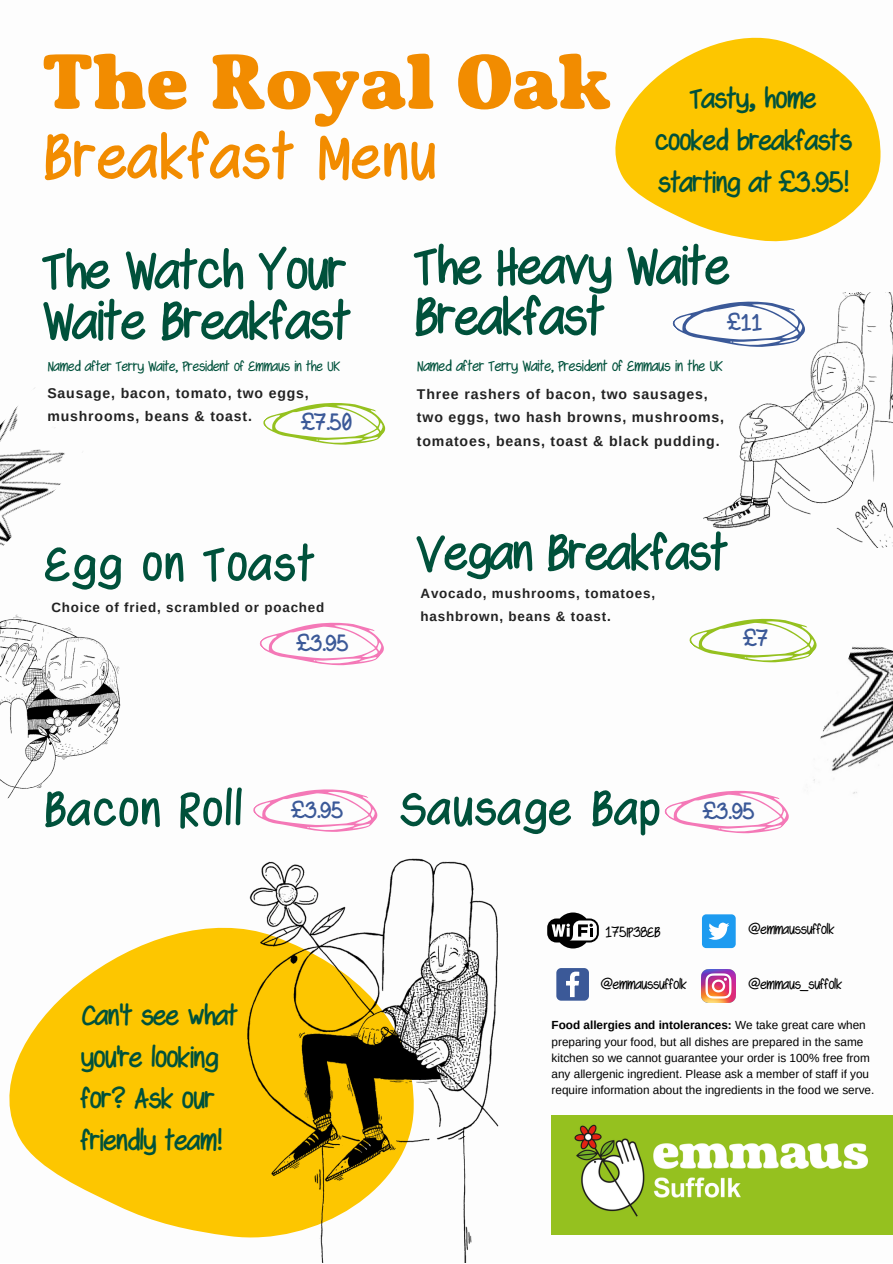
<style>
.page{position:relative;width:893px;height:1264px;background:#fff}
.page>*{position:absolute;margin:0;border:0;box-sizing:border-box;transform-origin:0 0}
.t1{font:78.75px "Emmaus Yeast";letter-spacing:.005em;color:#f28c00}
.t2{font:700 66.3px "Swagger";letter-spacing:.045em;color:#f28c00}
.t3{font:700 55.8px/50.6px "Swagger";color:#00513b}
.t4{font:700 53.1px "Swagger";color:#00513b}
.t5{font:700 51.3px "Swagger";letter-spacing:.06em;color:#00513b}
.t6{font:700 30.3px/41.5px "Swagger";color:#00513b;text-align:center}
.t7{font:700 24.15px "Swagger";color:#3b5998}
.t8{font:16.05px "Swagger";color:#00513b}
.t9{font:15.3px "Swagger";color:#000}
.t10{font:15.3px "Swagger";color:#00513b}
.t11{font:700 14.1px/23.5px "Arimo";letter-spacing:.06em;color:#222}
.t12{font:700 13.5px/22.4px "Arimo";letter-spacing:.06em;color:#222}
.t13{font:700 13.35px "Arimo";letter-spacing:.06em;color:#222}
.t14{font:11.7px/16.2px "Arimo";color:#000}
.s1{font-size:51.3px;color:#00513b}
.s2{font-weight:700}
</style>
<div class="page">
<img style="left:0;top:614px;width:121px;height:185px">
<img style="left:552px;top:1115px;width:340px;height:119px">
<img style="left:703px;top:302px;width:189px;height:245px">
<svg style="left:615px;top:37px;width:277px;height:265px;fill:#fdc600"></svg>
<svg style="left:9px;top:931px;width:178px;height:298px;fill:#fdc600"></svg>
<img style="left:187px;top:858px;width:312px;height:404px">
<svg style="left:263px;top:402px;width:123px;height:43px"></svg>
<svg style="left:670px;top:254px;width:141px;height:142px"></svg>
<svg style="left:259px;top:622px;width:125px;height:44px"></svg>
<svg style="left:689px;top:618px;width:124px;height:45px"></svg>
<svg style="left:251px;top:789px;width:133px;height:88px"></svg>
<svg style="left:664px;top:790px;width:125px;height:44px"></svg>
<img style="left:800px;top:637px;width:92px;height:157px">
<img style="left:0;top:388px;width:83px;height:158px">
<div style="left:702px;top:914px;width:33px;height:34px;background:#1d9bf0;border-radius:4px"></div>
<svg style="left:708px;top:922px;width:21px;height:17px"></svg>
<svg style="left:547px;top:912px;width:51px;height:36px"></svg>
<svg style="left:556px;top:968px;width:33px;height:32px"></svg>
<img style="left:701px;top:969px;width:34px;height:33px">
<h1 class="t1" style="left:43px;top:35px;width:569px">The Royal Oak</h1>
<h2 class="t2" style="left:44px;top:123px;width:391px">Breakfast Menu</h2>
<h3 class="t6" style="left:654px;top:79px;width:198px">Tasty, home cooked breakfasts starting at £3.95!</h3>
<h3 class="t3" style="left:43px;top:246px;width:308px">The Watch Your<br>Waite Breakfast</h3>
<h3 class="t10" style="left:47px;top:359px;width:294px">Named after Terry Waite, President of Emmaus in the UK</h3>
<p class="t11" style="left:47px;top:381px;width:263px">Sausage, bacon, tomato, two eggs, mushrooms, beans &amp; toast.</p>
<h3 class="t7" style="left:302px;top:410px;width:50px">£7.50</h3>
<h3 class="t5" style="left:45px;top:537px;width:269px">Egg on Toast</h3>
<p class="t13" style="left:51px;top:599px;width:274px">Choice of fried, scrambled or poached</p>
<h3 class="t3" style="left:414px;top:242px;width:315px">The Heavy Waite<br>Breakfast</h3>
<h3 class="t7" style="left:728px;top:310px;width:34px">£11</h3>
<h3 class="t8" style="left:417px;top:357px;width:307px">Named after Terry Waite, President of Emmaus in the UK</h3>
<p class="t11" style="left:417px;top:382px;width:309px">Three rashers of bacon, two sausages, two eggs, two hash browns, mushrooms, tomatoes, beans, toast &amp; black pudding.</p>
<h3 class="t4" style="left:416px;top:525px;width:312px">Vegan Breakfast</h3>
<p class="t12" style="left:420px;top:582px;width:236px">Avocado, mushrooms, tomatoes, hashbrown, beans &amp; toast.</p>
<h3 class="t7" style="left:297px;top:630px;width:51px">£3.95</h3>
<h3 class="t7" style="left:744px;top:626px;width:25px">£7</h3>
<h3 class="t5" style="left:44px;top:783px;width:198px">Bacon Roll</h3>
<h3 class="t7" style="left:292px;top:798px;width:462px">£3.95 <span class="s1">Sausage Bap</span> £3.95</h3>
<h3 class="t6" style="left:81px;top:995px;width:158px;text-align:left">Can't see what you're looking for? Ask our friendly team!</h3>
<h3 class="t9" style="left:604px;top:924px;width:56px">175IP38EB</h3>
<h3 class="t9" style="left:747px;top:921px;width:88px">@emmaussuffolk</h3>
<h3 class="t9" style="left:599px;top:976px;width:88px">@emmaussuffolk</h3>
<h3 class="t9" style="left:747px;top:976px;width:96px">@emmaus_suffolk</h3>
<p class="t14" style="left:551px;top:1017px;width:324px"><span class="s2">Food allergies and intolerances:</span> We take great care when preparing your food, but all dishes are prepared in the same kitchen so we cannot guarantee your order is 100% free from any allergenic ingredient. Please ask a member of staff if you require information about the ingredients in the food we serve.</p>
</div>
